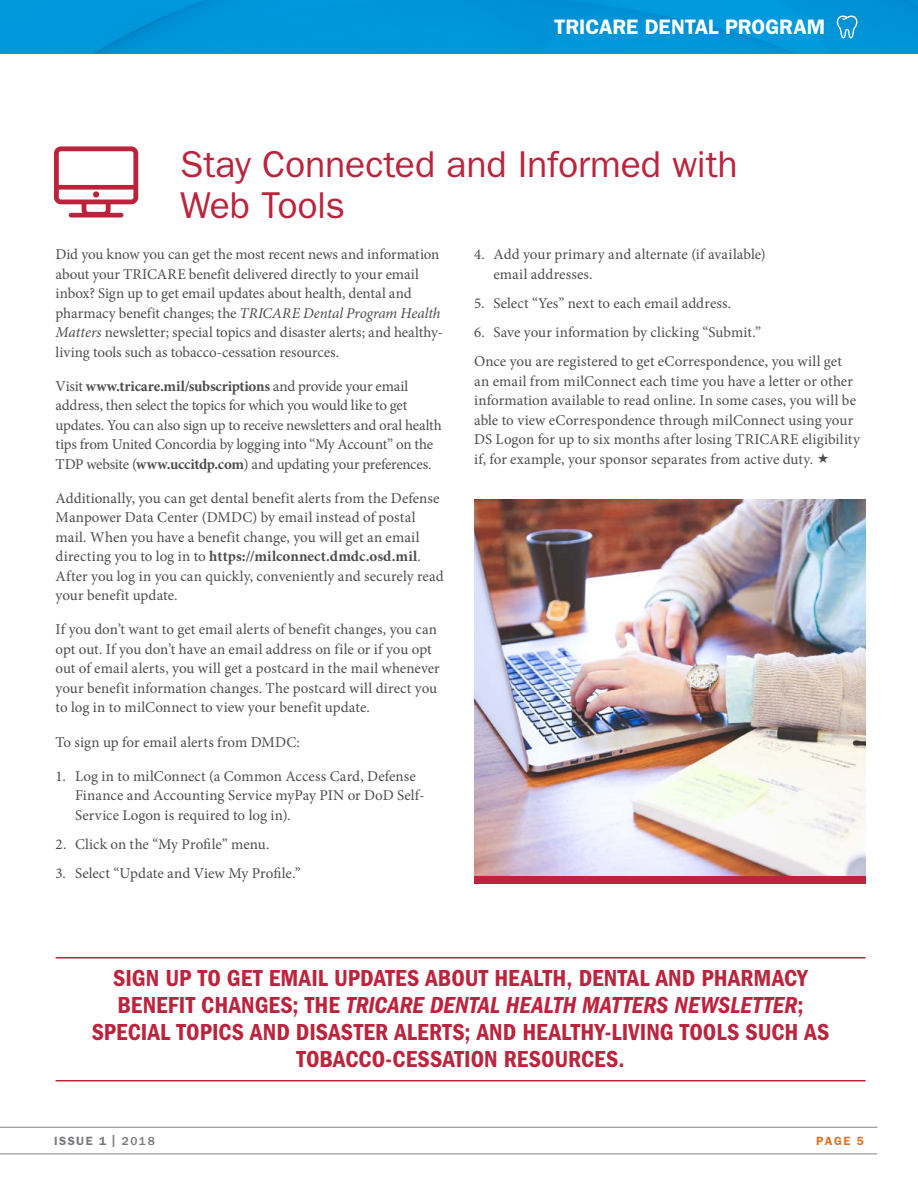
<style>
.page{position:relative;width:918px;height:1188px;background:#fff}
.page>*{position:absolute;margin:0;border:0;box-sizing:border-box;transform-origin:0 0}
.H1_-_Red{font:37.5px/40.5px "ITC Franklin Gothic Std";letter-spacing:-.005em;color:#bc243d}
.Pull_Quote_-_span{font:24px/27px "ITC Franklin Gothic Std Dm Cd";letter-spacing:.005em;color:#bc243d;text-align:center}
.t1{font:600 21px "ITC Franklin Gothic Std";color:#fff}
.t2{font:15px/19.5px "Minion Pro";color:#4d4d4f}
.t3{font:15px/19.5px "Minion Pro";letter-spacing:-.02em;color:#4d4d4f}
.t4{font:600 12px "ITC Franklin Gothic Std";letter-spacing:.12em;color:#77787b}
.t5{font:600 12px "ITC Franklin Gothic Std";color:#e17325}
.s1{font-style:italic}
.s2{font-weight:700;color:#4c4d4d}
.s3{font-family:"ITC Franklin Gothic Std Dm Cd It"}
.s4{font-weight:500}
</style>
<div class="page">
<img style="left:474px;top:500px;width:392px;height:376px">
<div style="left:474px;top:876px;width:392px;height:7px;background:#bc243d"></div>
<hr style="left:56px;top:957px;width:810px;height:1px;background:#bc243d">
<hr style="left:56px;top:1080px;width:810px;height:2px;background:#bc243d">
<svg style="left:54px;top:146px;width:84px;height:72px"></svg>
<div style="left:0;top:0;width:918px;height:54px;background:#0097da"></div>
<hr style="left:0;top:1154px;width:877px;height:1px;background:#808285">
<hr style="left:0;top:1127px;width:878px;height:1px;background:#808285">
<svg style="left:836px;top:15px;width:22px;height:23px"></svg>
<h3 class="t1" style="left:554px;top:15px;width:273px">TRICARE DENTAL PROGRAM</h3>
<p class="H1_-_Red" style="left:180px;top:144px;width:559px">Stay Connected and Informed with<br>Web Tools</p>
<p class="t2" style="left:56px;top:245px;width:389px">Did you know you can get the most recent news and information about your TRICARE benefit delivered directly to your email inbox? Sign up to get email updates about health, dental and pharmacy benefit changes; the <span class="s1">TRICARE Dental Program Health Matters</span> newsletter; special topics and disaster alerts; and healthy&shy;living tools such as tobacco-cessation resources.</p>
<p class="t3" style="left:56px;top:376px;width:388px">Visit <span class="s2">www.tricare.mil/subscriptions</span> and provide your email address, then select the topics for which you would like to get updates. You can also sign up to receive newsletters and oral health tips from United Concordia by logging into “My Account” on the TDP website (<span class="s2">www.uccitdp.com</span>) and updating your preferences.</p>
<p class="t2" style="left:56px;top:488px;width:390px">Additionally, you can get dental benefit alerts from the Defense Manpower Data Center (DMDC) by email instead of postal mail. When you have a benefit change, you will get an email directing you to log in to <span class="s2">https://milconnect.dmdc.osd.mil</span>.<br>After you log in you can quickly, conveniently and securely read your benefit update.</p>
<p class="t2" style="left:56px;top:620px;width:386px">If you don’t want to get email alerts of benefit changes, you can opt out. If you don’t have an email address on file or if you opt out of email alerts, you will get a postcard in the mail whenever your benefit information changes. The postcard will direct you to log in to milConnect to view your benefit update.</p>
<p class="t2" style="left:56px;top:732px;width:246px">To sign up for email alerts from DMDC:</p>
<p class="t2" style="left:75px;top:766px;width:351px;text-indent:-20px">1. Log in to milConnect (a Common Access Card, Defense<br>Finance and Accounting Service myPay PIN or DoD Self-<br>Service Logon is required to log in).</p>
<p class="t2" style="left:56px;top:834px;width:215px">2. Click on the “My Profile” menu.</p>
<p class="t2" style="left:56px;top:864px;width:247px">3. Select “Update and View My Profile.”</p>
<p class="t2" style="left:494px;top:245px;width:274px;text-indent:-20px">4. Add your primary and alternate (if available) email addresses.</p>
<p class="t2" style="left:474px;top:293px;width:259px">5. Select “Yes” next to each email address.</p>
<p class="t2" style="left:474px;top:323px;width:289px">6. Save your information by clicking “Submit.”</p>
<p class="t2" style="left:474px;top:352px;width:387px">Once you are registered to get eCorrespondence, you will get an email from milConnect each time you have a letter or other information available to read online. In some cases, you will be able to view eCorrespondence through milConnect using your DS Logon for up to six months after losing TRICARE eligibility if, for example, your sponsor separates from active duty.</p>
<p class="Pull_Quote_-_span" style="left:92px;top:964px;width:739px">SIGN UP TO GET EMAIL UPDATES ABOUT HEALTH, DENTAL AND PHARMACY BENEFIT CHANGES; THE <span class="s3">TRICARE DENTAL HEALTH MATTERS NEWSLETTER</span>; SPECIAL TOPICS AND DISASTER ALERTS; AND HEALTHY-LIVING TOOLS SUCH AS TOBACCO-CESSATION RESOURCES.</p>
<p class="t4" style="left:54px;top:1134px;width:102px">ISSUE 1 | <span class="s4">2018</span></p>
<p class="t5" style="left:816px;top:1134px;width:49px">PAGE 5</p>
</div>
